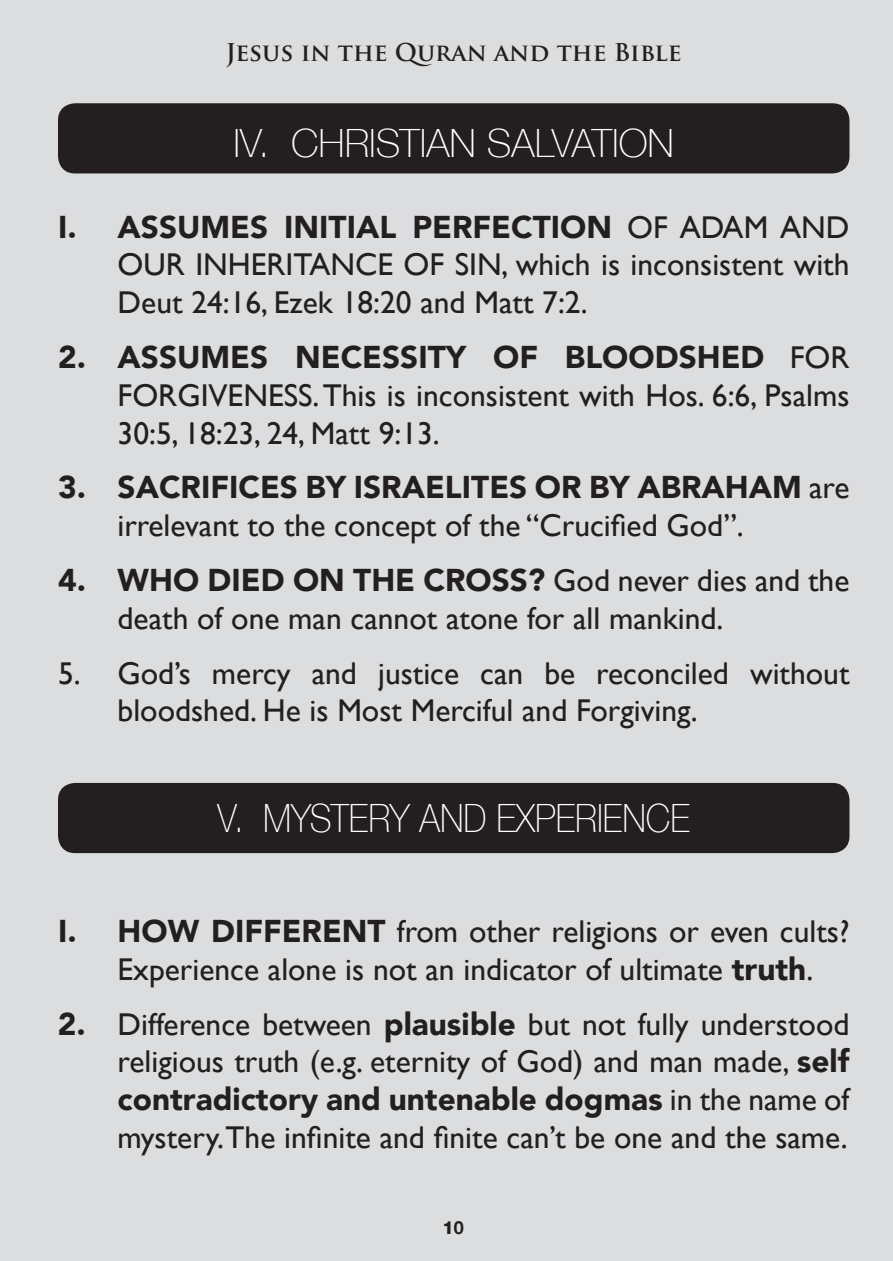
<style>
.page{position:relative;width:893px;height:1261px;background:#fff}
.page>*{position:absolute;margin:0;border:0;box-sizing:border-box;transform-origin:0 0}
.t1{font:100 39px "Helvetica Neue";color:#fff;scale:.89 1}
.t2{font:100 39px "Helvetica Neue";color:#fff}
.t3{font:31.5px/37.8px "Gill Sans";color:#231f20}
.t4{font:900 31.5px "Avenir";color:#231f20}
.t5{font:700 24px "Trajan Pro";color:#231f20}
.t6{font:800 18px "Helvetica Neue";color:#231f20}
.s1{font-family:"Gill Sans";font-weight:400}
.s2{font-family:"Avenir";font-weight:900}
.s3{font-weight:700}
</style>
<div class="page">
<div style="left:0;top:0;width:892px;height:1261px;background:#dcdddf"></div>
<div style="left:58px;top:783px;width:791px;height:70px;background:#231f20;border-radius:17px"></div>
<div style="left:58px;top:103px;width:791px;height:70px;background:#231f20;border-radius:17px"></div>
<p class="t5" style="left:226px;top:37px;width:457px">Jesus in the Quran and the Bible</p>
<p class="t2" style="left:233px;top:114px;width:442px">IV. CHRISTIAN SALVATION</p>
<p class="t4" style="left:58px;top:207px;width:792px">I. ASSUMES INITIAL PERFECTION <span class="s1">OF ADAM AND</span></p>
<p class="t3" style="left:118px;top:245px;width:733px">OUR INHERITANCE OF SIN, which is inconsistent with<br>Deut 24:16, Ezek 18:20 and Matt 7:2.</p>
<p class="t4" style="left:58px;top:338px;width:792px">2. ASSUMES NECESSITY OF BLOODSHED <span class="s1">FOR</span></p>
<p class="t3" style="left:118px;top:376px;width:733px">FORGIVENESS. This is inconsistent with Hos. 6:6, Psalms<br>30:5, 18:23, 24, Matt 9:13.</p>
<p class="t4" style="left:58px;top:468px;width:792px">3. SACRIFICES BY ISRAELITES OR BY ABRAHAM <span class="s1">are</span></p>
<p class="t3" style="left:118px;top:506px;width:627px">irrelevant to the concept of the “Crucified God”.</p>
<p class="t4" style="left:58px;top:561px;width:792px">4. WHO DIED ON THE CROSS? <span class="s1">God never dies and the</span></p>
<p class="t3" style="left:117px;top:599px;width:607px">death of one man cannot atone for all mankind.</p>
<p class="t3" style="left:118px;top:654px;width:733px;text-indent:-60px">5. God’s mercy and justice can be reconciled without bloodshed. He is Most Merciful and Forgiving.</p>
<p class="t1" style="left:217px;top:789px;width:532px">V. MYSTERY AND EXPERIENCE</p>
<p class="t3" style="left:117px;top:912px;width:733px;text-indent:-60px"><span class="s2">I. HOW DIFFERENT</span> from other religions or even cults?<br>Experience alone is not an indicator of ultimate <span class="s2">truth</span>.</p>
<p class="t3" style="left:58px;top:1004px;width:792px;text-align:right"><span class="s2">2.</span> Difference between <span class="s2">plausible</span> but not fully understood religious truth (e.g. eternity of God) and man made, <span class="s2">self</span></p>
<p class="t4" style="left:118px;top:1080px;width:733px">contradictory and untenable dogmas <span class="s1">in the name of</span></p>
<p class="t3" style="left:118px;top:1118px;width:731px">mystery.The infinite and finite can’t be one and the same.</p>
<p class="t6" style="left:442px;top:1217px;width:23px">1<span class="s3">0</span></p>
</div>
